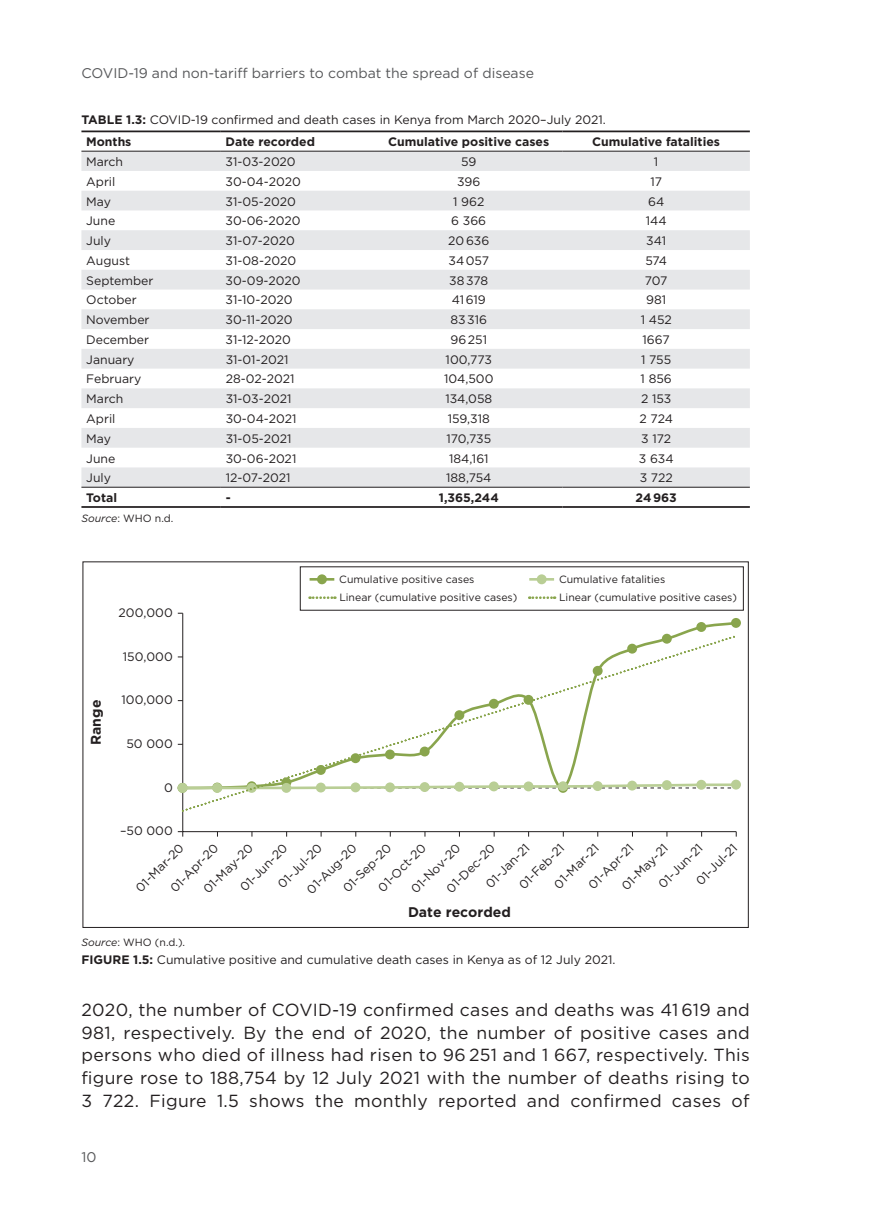
<style>
.page{position:relative;width:869px;height:1216px;background:#fff}
.page>*{position:absolute;margin:0;border:0;box-sizing:border-box;transform-origin:0 0}
.t1{font:17.5px/22.8px "Gotham";letter-spacing:.02em;color:#231f20;text-align:justify}
.t2{font:14px "Gotham";color:#57585a}
.t3{font:700 14px "Gotham";color:#231f20}
.t4{font:12.25px/22.2px "Gotham";color:#231f20}
.t5{font:700 12.25px "Gotham";color:#231f20}
.t6{font:10.5px/18.4px "Gotham";color:#231f20}
.s1{font-weight:700}
.s2{font-style:italic}
</style>
<div class="page">
<svg style="left:81px;top:152px;width:668px;height:335px;fill:#e6e7e9"></svg>
<hr style="left:81px;top:506px;width:140px;height:2px;background:#231f20">
<hr style="left:221px;top:506px;width:154px;height:2px;background:#231f20">
<hr style="left:375px;top:506px;width:187px;height:2px;background:#231f20">
<hr style="left:562px;top:506px;width:187px;height:2px;background:#231f20">
<hr style="left:81px;top:130px;width:140px;height:2px;background:#231f20">
<hr style="left:221px;top:130px;width:154px;height:2px;background:#231f20">
<hr style="left:375px;top:130px;width:187px;height:2px;background:#231f20">
<hr style="left:562px;top:130px;width:187px;height:2px;background:#231f20">
<hr style="left:81px;top:151px;width:140px;height:1px;background:#231f20">
<hr style="left:221px;top:151px;width:154px;height:1px;background:#231f20">
<hr style="left:375px;top:151px;width:187px;height:1px;background:#231f20">
<hr style="left:562px;top:151px;width:187px;height:1px;background:#231f20">
<hr style="left:81px;top:487px;width:140px;height:1px;background:#231f20">
<hr style="left:221px;top:487px;width:154px;height:1px;background:#231f20">
<hr style="left:375px;top:487px;width:187px;height:1px;background:#231f20">
<hr style="left:562px;top:487px;width:187px;height:1px;background:#231f20">
<hr style="left:183px;top:831px;width:552px;height:1px;background:#231f20">
<hr style="left:182px;top:613px;width:1px;height:218px;background:#231f20">
<svg style="left:178px;top:831px;width:5px;height:5px"></svg>
<div style="left:696px;top:622px;width:10px;height:10px;background:#89a54d;border-radius:50%"></div>
<div style="left:730px;top:618px;width:10px;height:10px;background:#89a54d;border-radius:50%"></div>
<div style="left:177px;top:783px;width:10px;height:9px;background:#b9ce95;border-radius:50%"></div>
<div style="left:730px;top:779px;width:10px;height:10px;background:#b9ce95;border-radius:50%"></div>
<svg style="left:180px;top:633px;width:558px;height:180px"></svg>
<hr style="left:309px;top:578px;width:25px;height:2px;background:#89a54d">
<div style="left:317px;top:574px;width:10px;height:10px;background:#89a54d;border-radius:50%"></div>
<svg style="left:309px;top:596px;width:26px;height:3px"></svg>
<hr style="left:529px;top:578px;width:25px;height:2px;background:#b9ce95">
<div style="left:536px;top:574px;width:10px;height:10px;background:#b9ce95;border-radius:50%"></div>
<svg style="left:529px;top:596px;width:26px;height:3px"></svg>
<p class="t2" style="left:81px;top:64px;width:454px">COVID-19 and non-tariff barriers to combat the spread of disease</p>
<p class="t4" style="left:86px;top:108px;width:521px;text-indent:-5px"><span class="s1">TABLE 1.3:</span> COVID-19 confirmed and death cases in Kenya from March 2020–July 2021.<br><span class="s1">Months</span></p>
<p class="t5" style="left:225px;top:134px;width:91px">Date recorded</p>
<p class="t5" style="left:388px;top:134px;width:163px">Cumulative positive cases</p>
<p class="t5" style="left:592px;top:134px;width:129px">Cumulative fatalities</p>
<p class="t4" style="left:86px;top:150px;width:38px">March</p>
<p class="t4" style="left:225px;top:150px;width:72px">31-03-2020</p>
<p class="t4" style="left:461px;top:150px;width:17px">59</p>
<p class="t4" style="left:653px;top:150px;width:6px">1</p>
<p class="t4" style="left:86px;top:170px;width:31px">April</p>
<p class="t4" style="left:225px;top:170px;width:77px">30-04-2020</p>
<p class="t4" style="left:457px;top:170px;width:25px">396</p>
<p class="t4" style="left:650px;top:170px;width:13px">17</p>
<p class="t4" style="left:86px;top:190px;width:26px">May</p>
<p class="t4" style="left:225px;top:190px;width:72px">31-05-2020</p>
<p class="t4" style="left:453px;top:190px;width:33px">1 962</p>
<p class="t4" style="left:647px;top:190px;width:18px">64</p>
<p class="t4" style="left:86px;top:209px;width:31px">June</p>
<p class="t4" style="left:225px;top:209px;width:77px">30-06-2020</p>
<p class="t4" style="left:451px;top:209px;width:36px">6 366</p>
<p class="t4" style="left:645px;top:209px;width:22px">144</p>
<p class="t4" style="left:86px;top:229px;width:26px">July</p>
<p class="t4" style="left:225px;top:229px;width:71px">31-07-2020</p>
<p class="t4" style="left:448px;top:229px;width:42px">20 636</p>
<p class="t4" style="left:646px;top:229px;width:21px">341</p>
<p class="t4" style="left:86px;top:249px;width:45px">August</p>
<p class="t4" style="left:225px;top:249px;width:72px">31-08-2020</p>
<p class="t4" style="left:448px;top:249px;width:42px">34 057</p>
<p class="t4" style="left:645px;top:249px;width:23px">574</p>
<p class="t4" style="left:86px;top:269px;width:69px">September</p>
<p class="t4" style="left:225px;top:269px;width:77px">30-09-2020</p>
<p class="t4" style="left:449px;top:269px;width:40px">38 378</p>
<p class="t4" style="left:644px;top:269px;width:24px">707</p>
<p class="t4" style="left:86px;top:288px;width:52px">October</p>
<p class="t4" style="left:225px;top:288px;width:68px">31-10-2020</p>
<p class="t4" style="left:451px;top:288px;width:36px">41 619</p>
<p class="t4" style="left:646px;top:288px;width:22px">981</p>
<p class="t4" style="left:86px;top:308px;width:65px">November</p>
<p class="t4" style="left:225px;top:308px;width:68px">30-11-2020</p>
<p class="t4" style="left:450px;top:308px;width:38px">83 316</p>
<p class="t4" style="left:640px;top:308px;width:32px">1 452</p>
<p class="t4" style="left:86px;top:328px;width:64px">December</p>
<p class="t4" style="left:225px;top:328px;width:67px">31-12-2020</p>
<p class="t4" style="left:450px;top:328px;width:38px">96 251</p>
<p class="t4" style="left:642px;top:328px;width:29px">1667</p>
<p class="t4" style="left:86px;top:348px;width:50px">January</p>
<p class="t4" style="left:225px;top:348px;width:64px">31-01-2021</p>
<p class="t4" style="left:445px;top:348px;width:48px">100,773</p>
<p class="t4" style="left:641px;top:348px;width:32px">1 755</p>
<p class="t4" style="left:86px;top:368px;width:57px">February</p>
<p class="t4" style="left:225px;top:368px;width:70px">28-02-2021</p>
<p class="t4" style="left:444px;top:368px;width:51px">104,500</p>
<p class="t4" style="left:640px;top:368px;width:33px">1 856</p>
<p class="t4" style="left:86px;top:387px;width:38px">March</p>
<p class="t4" style="left:225px;top:387px;width:67px">31-03-2021</p>
<p class="t4" style="left:445px;top:387px;width:48px">134,058</p>
<p class="t4" style="left:640px;top:387px;width:32px">2 153</p>
<p class="t4" style="left:86px;top:407px;width:31px">April</p>
<p class="t4" style="left:225px;top:407px;width:72px">30-04-2021</p>
<p class="t4" style="left:447px;top:407px;width:44px">159,318</p>
<p class="t4" style="left:639px;top:407px;width:35px">2 724</p>
<p class="t4" style="left:86px;top:427px;width:26px">May</p>
<p class="t4" style="left:225px;top:427px;width:67px">31-05-2021</p>
<p class="t4" style="left:446px;top:427px;width:46px">170,735</p>
<p class="t4" style="left:641px;top:427px;width:32px">3 172</p>
<p class="t4" style="left:86px;top:447px;width:31px">June</p>
<p class="t4" style="left:225px;top:447px;width:72px">30-06-2021</p>
<p class="t4" style="left:449px;top:447px;width:41px">184,161</p>
<p class="t4" style="left:638px;top:447px;width:36px">3 634</p>
<p class="t4" style="left:86px;top:466px;width:26px">July</p>
<p class="t4" style="left:225px;top:466px;width:66px">12-07-2021</p>
<p class="t4" style="left:446px;top:466px;width:47px">188,754</p>
<p class="t4" style="left:639px;top:466px;width:34px">3 722</p>
<p class="t5" style="left:86px;top:489px;width:32px">Total</p>
<p class="t5" style="left:225px;top:489px;width:6px">-</p>
<p class="t5" style="left:438px;top:489px;width:61px">1,365,244</p>
<p class="t5" style="left:635px;top:489px;width:43px">24963</p>
<p class="t6" style="left:81px;top:509px;width:93px"><span class="s2">Source</span>: WHO n.d.</p>
<p class="t3" style="left:86px;top:745px;width:47px;rotate:-90deg">Range</p>
<p class="t4" style="left:119px;top:601px;width:56px">200,000</p>
<p class="t4" style="left:123px;top:645px;width:51px">150,000</p>
<p class="t4" style="left:121px;top:688px;width:53px">100,000</p>
<p class="t4" style="left:126px;top:732px;width:48px">50 000</p>
<p class="t4" style="left:164px;top:776px;width:10px">0</p>
<p class="t4" style="left:120px;top:819px;width:54px">–50 000</p>
<p class="t6" style="left:339px;top:570px;width:179px">Cumulative positive cases<br>Linear (cumulative positive cases)</p>
<p class="t6" style="left:558px;top:570px;width:179px">Cumulative fatalities<br>Linear (cumulative positive cases)</p>
<p class="t4" style="left:130px;top:881px;width:63px;rotate:-45deg">01-Mar-20</p>
<p class="t4" style="left:271px;top:878px;width:58px;rotate:-45deg">01-Jul-20</p>
<p class="t4" style="left:337px;top:882px;width:64px;rotate:-45deg">01-Sep-20</p>
<p class="t4" style="left:440px;top:882px;width:65px;rotate:-45deg">01-Dec-20</p>
<p class="t4" style="left:164px;top:881px;width:64px;rotate:-45deg">01-Apr-20</p>
<p class="t4" style="left:197px;top:883px;width:66px;rotate:-45deg">01-May-20</p>
<p class="t4" style="left:234px;top:881px;width:63px;rotate:-45deg">01-Jun-20</p>
<p class="t4" style="left:301px;top:883px;width:66px;rotate:-45deg">01-Aug-20</p>
<p class="t4" style="left:372px;top:881px;width:63px;rotate:-45deg">01-Oct-20</p>
<p class="t4" style="left:405px;top:883px;width:66px;rotate:-45deg">01-Nov-20</p>
<p class="t4" style="left:479px;top:877px;width:58px;rotate:-45deg">01-Jan-21</p>
<p class="t4" style="left:512px;top:879px;width:60px;rotate:-45deg">01-Feb-21</p>
<p class="t4" style="left:547px;top:878px;width:59px;rotate:-45deg">01-Mar-21</p>
<p class="t4" style="left:582px;top:878px;width:59px;rotate:-45deg">01-Apr-21</p>
<p class="t4" style="left:615px;top:880px;width:61px;rotate:-45deg">01-May-21</p>
<p class="t4" style="left:652px;top:878px;width:58px;rotate:-45deg">01-Jun-21</p>
<p class="t4" style="left:689px;top:874px;width:54px;rotate:-45deg">01-Jul-21</p>
<p class="t3" style="left:408px;top:903px;width:104px">Date recorded</p>
<p class="t6" style="left:81px;top:932px;width:105px"><span class="s2">Source</span>: WHO (n.d.).</p>
<p class="t4" style="left:81px;top:947px;width:535px"><span class="s1">FIGURE 1.5:</span> Cumulative positive and cumulative death cases in Kenya as of 12 July 2021.</p>
<p class="t1" style="left:81px;top:997px;width:669px">2020, the number of COVID-19 confirmed cases and deaths was 41 619 and 981, respectively. By the end of 2020, the number of positive cases and persons who died of illness had risen to 96 251 and 1 667, respectively. This figure rose to 188,754 by 12 July 2021 with the number of deaths rising to 3 722. Figure 1.5 shows the monthly reported and confirmed cases of</p>
<p class="t2" style="left:81px;top:1148px;width:17px">10</p>
</div>
